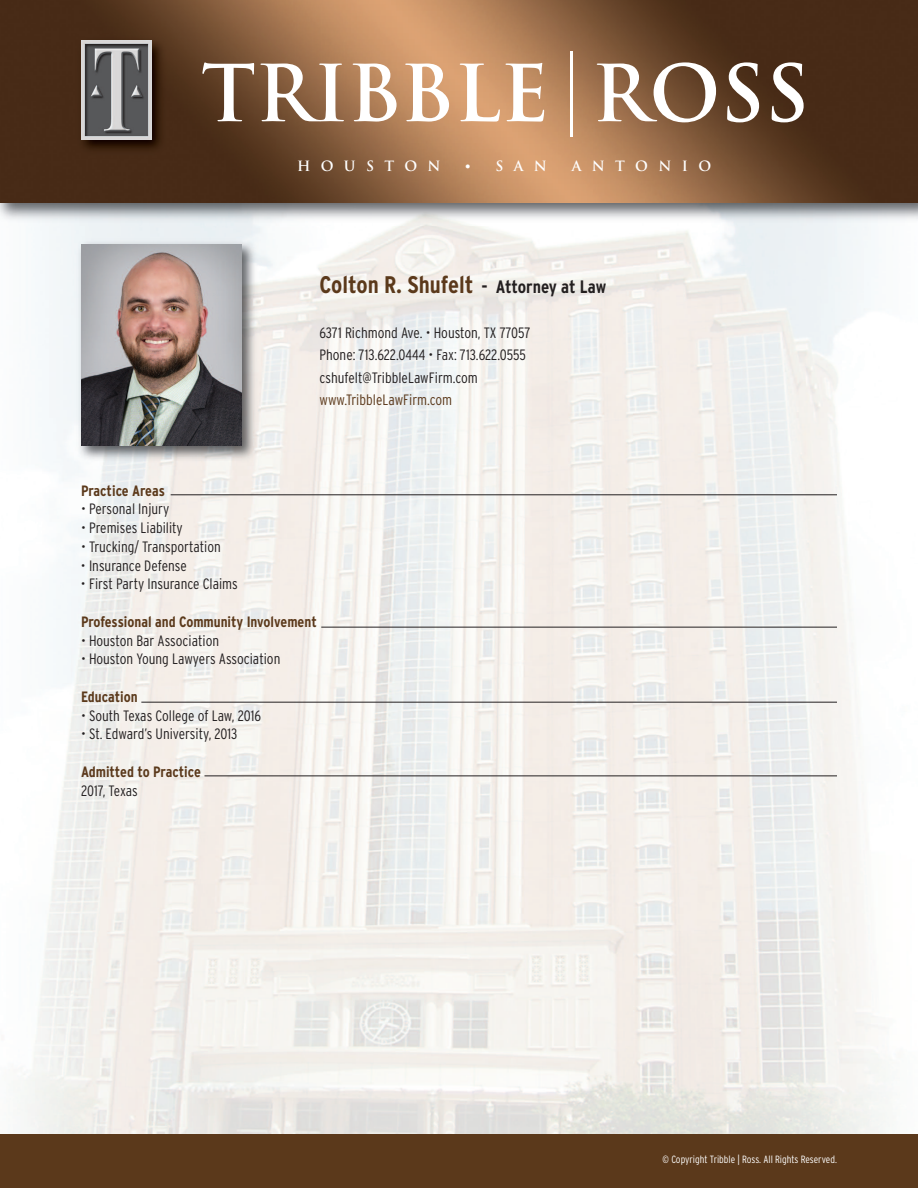
<style>
.page{position:relative;width:918px;height:1188px;background:#fff}
.page>*{position:absolute;margin:0;border:0;box-sizing:border-box;transform-origin:0 0}
.t1{font:700 condensed 24px "Interstate";color:#5b391b}
.t2{font:300 condensed 15px/22.5px "Interstate";color:#231f20}
.t3{font:700 condensed 15px "Interstate";color:#5b391b}
.t4{font:300 condensed 15px "Interstate";color:#5b391b}
.t5{font:700 13.8px "Trajan";letter-spacing:.75em;color:#fff}
.t6{font:300 condensed 10.5px "Interstate";color:#fff}
.s1{font-family:"Times";font-weight:400}
.s2{font-size:18px;color:#231f20}
</style>
<div class="page">
<img style="left:21px;top:225px;width:865px;height:909px">
<img style="left:0;top:202px;width:918px;height:23px">
<img style="left:0;top:0;width:918px;height:202px">
<div style="left:0;top:1134px;width:918px;height:54px;background:#5b391b"></div>
<img style="left:74px;top:34px;width:97px;height:125px">
<img style="left:82px;top:41px;width:69px;height:98px">
<svg style="left:202px;top:62px;width:52px;height:59px"></svg>
<svg style="left:260px;top:64px;width:84px;height:57px"></svg>
<svg style="left:353px;top:64px;width:44px;height:58px"></svg>
<svg style="left:405px;top:64px;width:44px;height:58px"></svg>
<svg style="left:460px;top:64px;width:40px;height:58px"></svg>
<svg style="left:506px;top:63px;width:38px;height:59px"></svg>
<svg style="left:597px;top:62px;width:119px;height:60px"></svg>
<svg style="left:727px;top:62px;width:32px;height:60px"></svg>
<svg style="left:772px;top:62px;width:32px;height:60px"></svg>
<hr style="left:570px;top:51px;width:2px;height:85px;background:#fff">
<img style="left:75px;top:237px;width:186px;height:228px">
<img style="left:81px;top:244px;width:161px;height:202px">
<hr style="left:171px;top:494px;width:666px;height:1px;background:#231f20">
<hr style="left:321px;top:627px;width:516px;height:1px;background:#231f20">
<hr style="left:141px;top:702px;width:696px;height:1px;background:#231f20">
<hr style="left:204px;top:776px;width:633px;height:1px;background:#231f20">
<p class="t5" style="left:297px;top:158px;width:145px">HOUSTON</p>
<p class="t5" style="left:466px;top:158px;width:83px"><span class="s1">•</span> SAN</p>
<p class="t5" style="left:572px;top:158px;width:141px">ANTONIO</p>
<h1 class="t1" style="left:320px;top:271px;width:288px">Colton R. Shufelt <span class="s2">- Attorney at Law</span></h1>
<p class="t2" style="left:319px;top:322px;width:213px">6371 Richmond Ave. • Houston, TX 77057<br>Phone: 713.622.0444 • Fax: 713.622.0555 cshufelt@TribbleLawFirm.com</p>
<p class="t4" style="left:320px;top:391px;width:134px">www.TribbleLawFirm.com</p>
<p class="t3" style="left:81px;top:482px;width:85px">Practice Areas</p>
<p class="t2" style="left:81px;top:498px;width:90px">• Personal Injury</p>
<p class="t2" style="left:81px;top:517px;width:103px">• Premises Liability</p>
<p class="t2" style="left:81px;top:535px;width:141px">• Trucking/ Transportation</p>
<p class="t2" style="left:81px;top:554px;width:107px">• Insurance Defense</p>
<p class="t2" style="left:81px;top:573px;width:158px">• First Party Insurance Claims</p>
<p class="t3" style="left:81px;top:613px;width:237px">Professional and Community Involvement</p>
<p class="t2" style="left:81px;top:629px;width:140px">• Houston Bar Association</p>
<p class="t2" style="left:81px;top:648px;width:201px">• Houston Young Lawyers Association</p>
<p class="t3" style="left:81px;top:688px;width:58px">Education</p>
<p class="t2" style="left:81px;top:704px;width:182px">• South Texas College of Law, 2016</p>
<p class="t2" style="left:81px;top:723px;width:158px">• St. Edward’s University, 2013</p>
<p class="t3" style="left:81px;top:763px;width:121px">Admitted to Practice</p>
<p class="t2" style="left:81px;top:779px;width:58px">2017, Texas</p>
<p class="t6" style="left:663px;top:1153px;width:176px">© Copyright Tribble | Ross. All Rights Reserved.</p>
</div>
